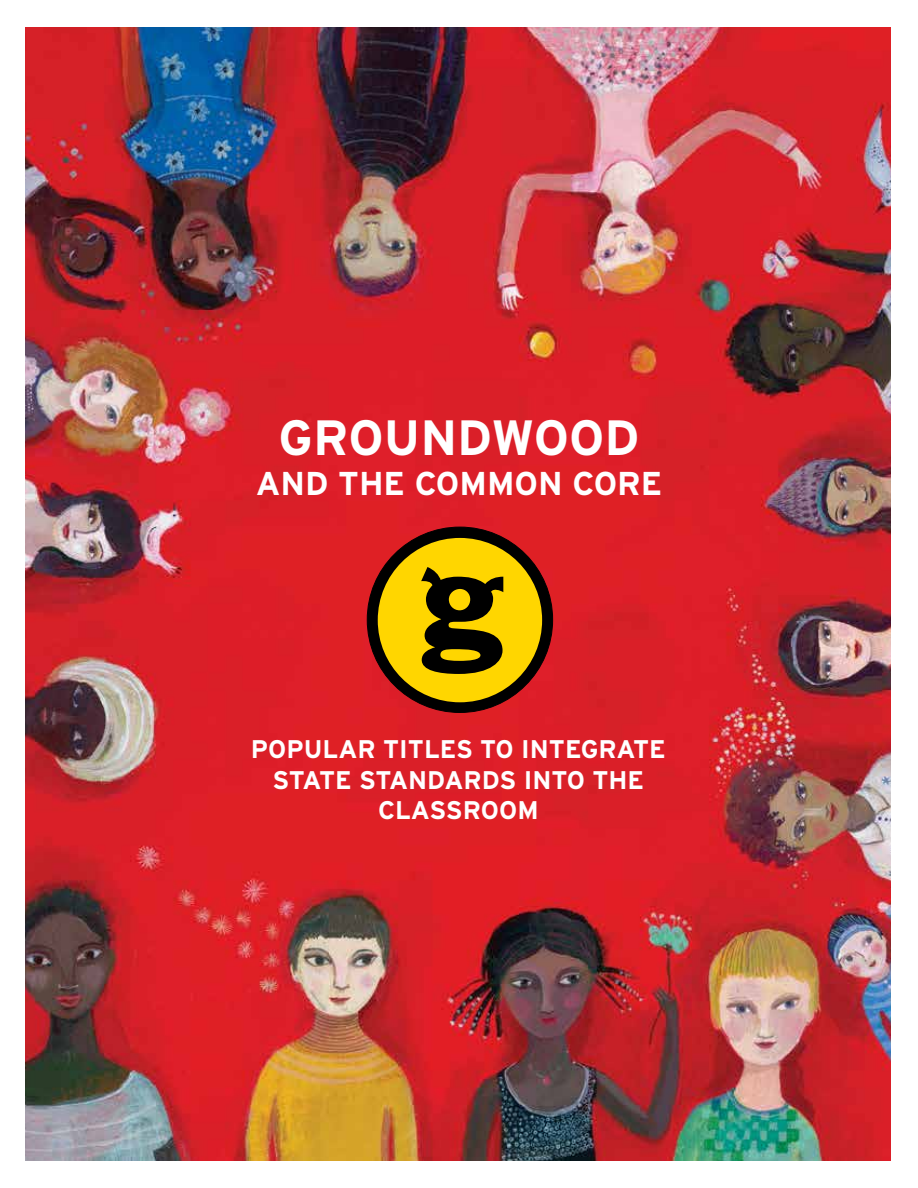
<style>
.page{position:relative;width:918px;height:1188px;background:#fff}
.page>*{position:absolute;margin:0;border:0;box-sizing:border-box;transform-origin:0 0}
.t1{font:700 49.5px "Interstate";color:#fff}
.t2{font:700 33px "Interstate";color:#fff}
.t3{font:700 25.5px/30.6px "Interstate";color:#fff;text-align:center}
</style>
<div class="page">
<img style="left:26px;top:27px;width:865px;height:1134px">
<div style="left:367px;top:527px;width:186px;height:185px;background:#000;border-radius:50%"></div>
<div style="left:378px;top:538px;width:164px;height:164px;background:#ffd600;border-radius:50%"></div>
<svg style="left:421px;top:567px;width:82px;height:107px"></svg>
<h1 class="t1" style="left:279px;top:410px;width:362px">GROUNDWOOD</h1>
<p class="t2" style="left:256px;top:465px;width:408px">AND THE COMMON CORE</p>
<p class="t3" style="left:251px;top:734px;width:416px">POPULAR TITLES TO INTEGRATE<br>STATE STANDARDS INTO THE<br>CLASSROOM</p>
</div>
